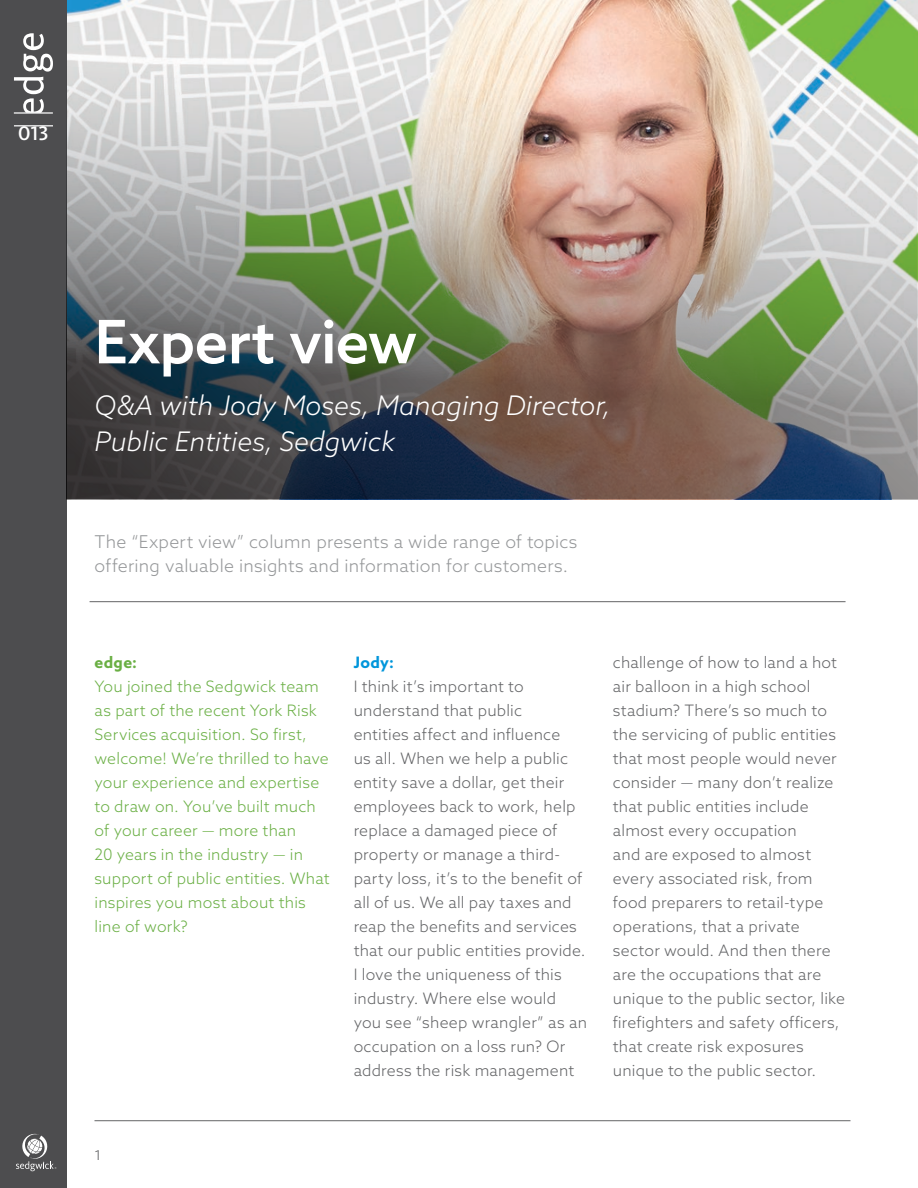
<style>
.page{position:relative;width:918px;height:1188px;background:#fff}
.page>*{position:absolute;margin:0;border:0;box-sizing:border-box;transform-origin:0 0}
.t1{font:500 60px "Azo Sans";letter-spacing:-.015em;color:#fff}
.Subhead{font:italic 300 27px/36px "Azo Sans";color:#fff}
.t2{font:500 20.4px "Kievit OT";color:#fff}
.IntroParagraph{font:300 17.7px/24px "Azo Sans";letter-spacing:.015em;color:#949698}
.Body_Copy{font:300 15.75px/24px "Azo Sans";letter-spacing:.015em;color:#636466}
.Body_Copy-2{font:300 15.75px/24px "Azo Sans";letter-spacing:.015em;color:#6aaf44}
.Body_Copy-3{font:700 15.75px "Azo Sans";color:#6aaf44}
.Body_Copy-4{font:700 15.75px "Azo Sans";color:#0096db}
.Page_Numbers{font:300 13.5px "Azo Sans";color:#58595b}
</style>
<div class="page">
<hr style="left:90px;top:601px;width:756px;height:1px;background:#636466">
<div style="left:0;top:0;width:68px;height:1188px;background:#4d4d4f"></div>
<svg style="left:16px;top:1134px;width:40px;height:38px"></svg>
<svg style="left:14px;top:33px;width:39px;height:79px"></svg>
<hr style="left:14px;top:125px;width:39px;height:1px;background:#fff">
<hr style="left:14px;top:112px;width:39px;height:2px;background:#fff">
<hr style="left:94px;top:1120px;width:756px;height:1px;background:#636466">
<img style="left:66px;top:0;width:852px;height:500px">
<p class="t2" style="left:18px;top:121px;width:32px">013</p>
<p class="t1" style="left:94px;top:302px;width:324px">Expert view</p>
<p class="Subhead" style="left:94px;top:387px;width:518px">Q&amp;A with Jody Moses, Managing Director,<br>Public Entities, Sedgwick</p>
<p class="IntroParagraph" style="left:95px;top:529px;width:484px">The “Expert view” column presents a wide range of topics offering valuable insights and information for customers.</p>
<p class="Body_Copy-3" style="left:94px;top:651px;width:44px">edge:</p>
<p class="Body_Copy-2" style="left:94px;top:674px;width:237px">You joined the Sedgwick team as part of the recent York Risk<br>Services acquisition. So first, welcome! We’re thrilled to have your experience and expertise to draw on. You’ve built much of your career — more than<br>20 years in the industry — in support of public entities. What inspires you most about this line of work?</p>
<p class="Body_Copy-4" style="left:354px;top:651px;width:42px">Jody:</p>
<p class="Body_Copy" style="left:354px;top:674px;width:233px">I think it’s important to understand that public<br>entities affect and influence<br>us all. When we help a public entity save a dollar, get their employees back to work, help replace a damaged piece of property or manage a third&shy;party loss, it’s to the benefit of all of us. We all pay taxes and reap the benefits and services that our public entities provide.</p>
<p class="Body_Copy" style="left:354px;top:962px;width:235px">I love the uniqueness of this industry. Where else would you see “sheep wrangler” as an occupation on a loss run? Or address the risk management</p>
<p class="Body_Copy" style="left:613px;top:650px;width:234px">challenge of how to land a hot air balloon in a high school stadium? There’s so much to the servicing of public entities that most people would never consider — many don’t realize that public entities include almost every occupation<br>and are exposed to almost every associated risk, from food preparers to retail-type operations, that a private sector would. And then there are the occupations that are unique to the public sector, like firefighters and safety officers, that create risk exposures unique to the public sector.</p>
<p class="Page_Numbers" style="left:94px;top:1146px;width:8px">1</p>
</div>
